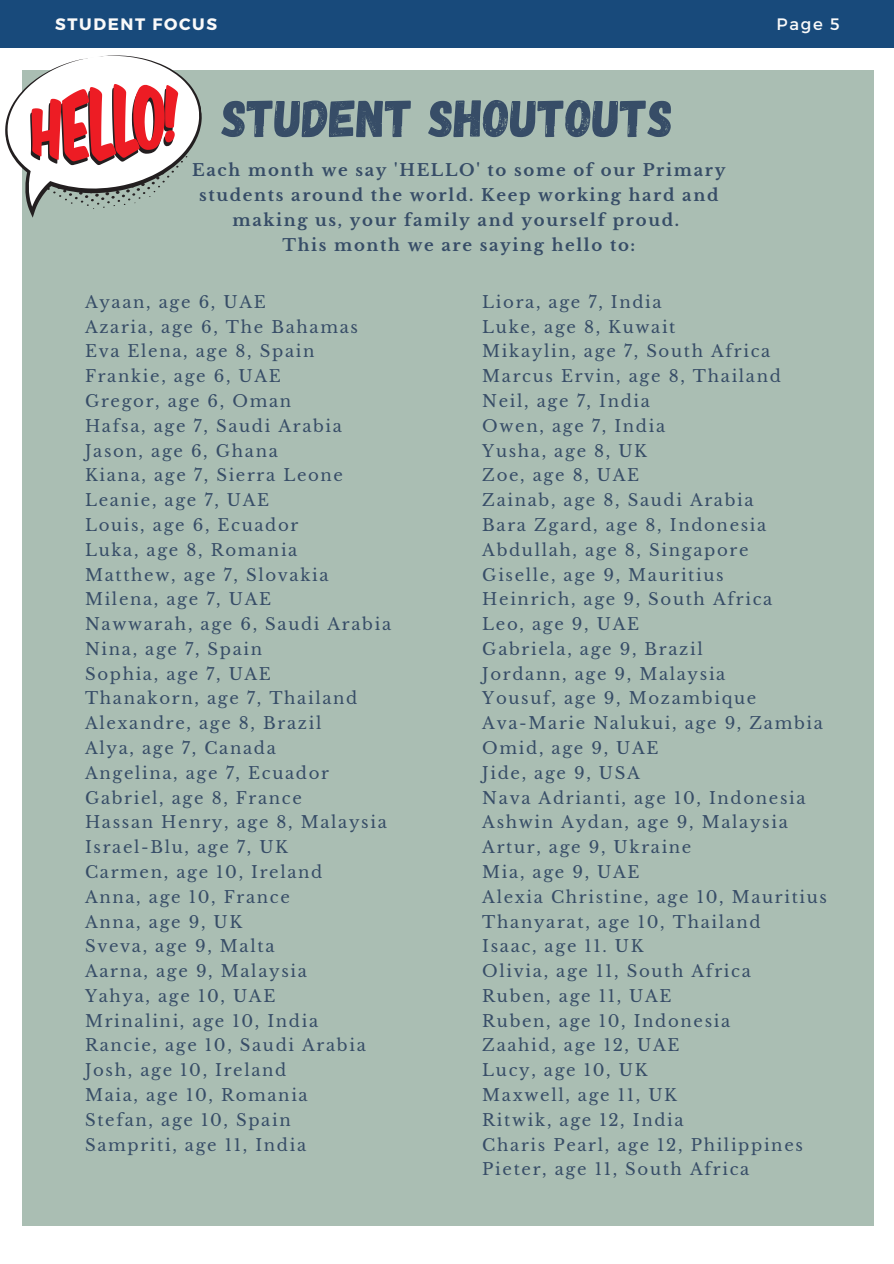
<style>
.page{position:relative;width:894px;height:1264px;background:#fff}
.page>*{position:absolute;margin:0;border:0;box-sizing:border-box;transform-origin:0 0}
.t1{font:52.5px "Gagalin";color:#374d67}
.t2{font:16.5px "Libre Baskerville";letter-spacing:.1em;color:#374d67}
.t3{font:700 16.5px/24.8px "Libre Baskerville";letter-spacing:.1em;color:#374d67;text-align:center}
.t4{font:700 16.5px "Montserrat";letter-spacing:.1em;color:#fafafa}
.t5{font:16.5px "Montserrat";color:#fafafa}
</style>
<div class="page">
<div style="left:22px;top:70px;width:851px;height:1156px;background:#aabeb3"></div>
<div style="left:0;top:0;width:893px;height:47px;background:#184a7b"></div>
<svg style="left:0;top:47px;width:213px;height:171px"></svg>
<p class="t4" style="left:55px;top:14px;width:163px">STUDENT FOCUS</p>
<p class="t5" style="left:776px;top:13px;width:65px">Page 5</p>
<p class="t1" style="left:222px;top:84px;width:452px">STUDENT SHOUTOUTS</p>
<p class="t3" style="left:192px;top:158px;width:534px">Each month we say 'HELLO' to some of our Primary students around the world. Keep working hard and making us, your family and yourself proud.</p>
<p class="t3" style="left:282px;top:232px;width:354px">This month we are saying hello to:</p>
<p class="t2" style="left:85px;top:292px;width:182px">Ayaan, age 6, UAE</p>
<p class="t2" style="left:85px;top:317px;width:274px">Azaria, age 6, The Bahamas</p>
<p class="t2" style="left:85px;top:341px;width:231px">Eva Elena, age 8, Spain</p>
<p class="t2" style="left:85px;top:366px;width:197px">Frankie, age 6, UAE</p>
<p class="t2" style="left:85px;top:391px;width:208px">Gregor, age 6, Oman</p>
<p class="t2" style="left:85px;top:416px;width:258px">Hafsa, age 7, Saudi Arabia</p>
<p class="t2" style="left:85px;top:440px;width:194px">Jason, age 6, Ghana</p>
<p class="t2" style="left:85px;top:465px;width:259px">Kiana, age 7, Sierra Leone</p>
<p class="t2" style="left:85px;top:490px;width:186px">Leanie, age 7, UAE</p>
<p class="t2" style="left:85px;top:515px;width:215px">Louis, age 6, Ecuador</p>
<p class="t2" style="left:85px;top:539px;width:214px">Luka, age 8, Romania</p>
<p class="t2" style="left:85px;top:564px;width:245px">Matthew, age 7, Slovakia</p>
<p class="t2" style="left:85px;top:589px;width:187px">Milena, age 7, UAE</p>
<p class="t2" style="left:85px;top:614px;width:307px">Nawwarah, age 6, Saudi Arabia</p>
<p class="t2" style="left:85px;top:639px;width:179px">Nina, age 7, Spain</p>
<p class="t2" style="left:85px;top:663px;width:187px">Sophia, age 7, UAE</p>
<p class="t2" style="left:85px;top:688px;width:274px">Thanakorn, age 7, Thailand</p>
<p class="t2" style="left:85px;top:713px;width:238px">Alexandre, age 8, Brazil</p>
<p class="t2" style="left:85px;top:738px;width:192px">Alya, age 7, Canada</p>
<p class="t2" style="left:85px;top:762px;width:245px">Angelina, age 7, Ecuador</p>
<p class="t2" style="left:85px;top:787px;width:218px">Gabriel, age 8, France</p>
<p class="t2" style="left:85px;top:812px;width:303px">Hassan Henry, age 8, Malaysia</p>
<p class="t2" style="left:85px;top:837px;width:204px">Israel-Blu, age 7, UK</p>
<p class="t2" style="left:85px;top:861px;width:239px">Carmen, age 10, Ireland</p>
<p class="t2" style="left:85px;top:886px;width:206px">Anna, age 10, France</p>
<p class="t2" style="left:85px;top:911px;width:159px">Anna, age 9, UK</p>
<p class="t2" style="left:85px;top:936px;width:191px">Sveva, age 9, Malta</p>
<p class="t2" style="left:85px;top:961px;width:223px">Aarna, age 9, Malaysia</p>
<p class="t2" style="left:85px;top:985px;width:192px">Yahya, age 10, UAE</p>
<p class="t2" style="left:85px;top:1010px;width:234px">Mrinalini, age 10, India</p>
<p class="t2" style="left:85px;top:1035px;width:282px">Rancie, age 10, Saudi Arabia</p>
<p class="t2" style="left:85px;top:1060px;width:203px">Josh, age 10, Ireland</p>
<p class="t2" style="left:85px;top:1084px;width:224px">Maia, age 10, Romania</p>
<p class="t2" style="left:85px;top:1109px;width:207px">Stefan, age 10, Spain</p>
<p class="t2" style="left:85px;top:1134px;width:222px">Sampriti, age 11, India</p>
<p class="t2" style="left:482px;top:292px;width:181px">Liora, age 7, India</p>
<p class="t2" style="left:482px;top:317px;width:195px">Luke, age 8, Kuwait</p>
<p class="t2" style="left:482px;top:341px;width:289px">Mikaylin, age 7, South Africa</p>
<p class="t2" style="left:482px;top:366px;width:300px">Marcus Ervin, age 8, Thailand</p>
<p class="t2" style="left:482px;top:391px;width:169px">Neil, age 7, India</p>
<p class="t2" style="left:482px;top:416px;width:184px">Owen, age 7, India</p>
<p class="t2" style="left:482px;top:440px;width:166px">Yusha, age 8, UK</p>
<p class="t2" style="left:482px;top:465px;width:158px">Zoe, age 8, UAE</p>
<p class="t2" style="left:482px;top:490px;width:273px">Zainab, age 8, Saudi Arabia</p>
<p class="t2" style="left:482px;top:515px;width:285px">Bara Zgard, age 8, Indonesia</p>
<p class="t2" style="left:482px;top:539px;width:267px">Abdullah, age 8, Singapore</p>
<p class="t2" style="left:482px;top:564px;width:243px">Giselle, age 9, Mauritius</p>
<p class="t2" style="left:482px;top:589px;width:291px">Heinrich, age 9, South Africa</p>
<p class="t2" style="left:482px;top:614px;width:158px">Leo, age 9, UAE</p>
<p class="t2" style="left:482px;top:639px;width:222px">Gabriela, age 9, Brazil</p>
<p class="t2" style="left:482px;top:663px;width:244px">Jordann, age 9, Malaysia</p>
<p class="t2" style="left:482px;top:688px;width:275px">Yousuf, age 9, Mozambique</p>
<p class="t2" style="left:482px;top:713px;width:342px">Ava-Marie Nalukui, age 9, Zambia</p>
<p class="t2" style="left:482px;top:738px;width:178px">Omid, age 9, UAE</p>
<p class="t2" style="left:482px;top:762px;width:159px">Jide, age 9, USA</p>
<p class="t2" style="left:482px;top:787px;width:325px">Nava Adrianti, age 10, Indonesia</p>
<p class="t2" style="left:482px;top:812px;width:307px">Ashwin Aydan, age 9, Malaysia</p>
<p class="t2" style="left:482px;top:837px;width:210px">Artur, age 9, Ukraine</p>
<p class="t2" style="left:482px;top:861px;width:159px">Mia, age 9, UAE</p>
<p class="t2" style="left:482px;top:886px;width:346px">Alexia Christine, age 10, Mauritius</p>
<p class="t2" style="left:482px;top:911px;width:280px">Thanyarat, age 10, Thailand</p>
<p class="t2" style="left:482px;top:936px;width:163px">Isaac, age 11. UK</p>
<p class="t2" style="left:482px;top:961px;width:270px">Olivia, age 11, South Africa</p>
<p class="t2" style="left:482px;top:985px;width:191px">Ruben, age 11, UAE</p>
<p class="t2" style="left:482px;top:1010px;width:249px">Ruben, age 10, Indonesia</p>
<p class="t2" style="left:482px;top:1035px;width:198px">Zaahid, age 12, UAE</p>
<p class="t2" style="left:482px;top:1060px;width:167px">Lucy, age 10, UK</p>
<p class="t2" style="left:482px;top:1084px;width:196px">Maxwell, age 11, UK</p>
<p class="t2" style="left:482px;top:1109px;width:203px">Ritwik, age 12, India</p>
<p class="t2" style="left:482px;top:1134px;width:322px">Charis Pearl, age 12, Philippines</p>
<p class="t2" style="left:482px;top:1159px;width:268px">Pieter, age 11, South Africa</p>
</div>
